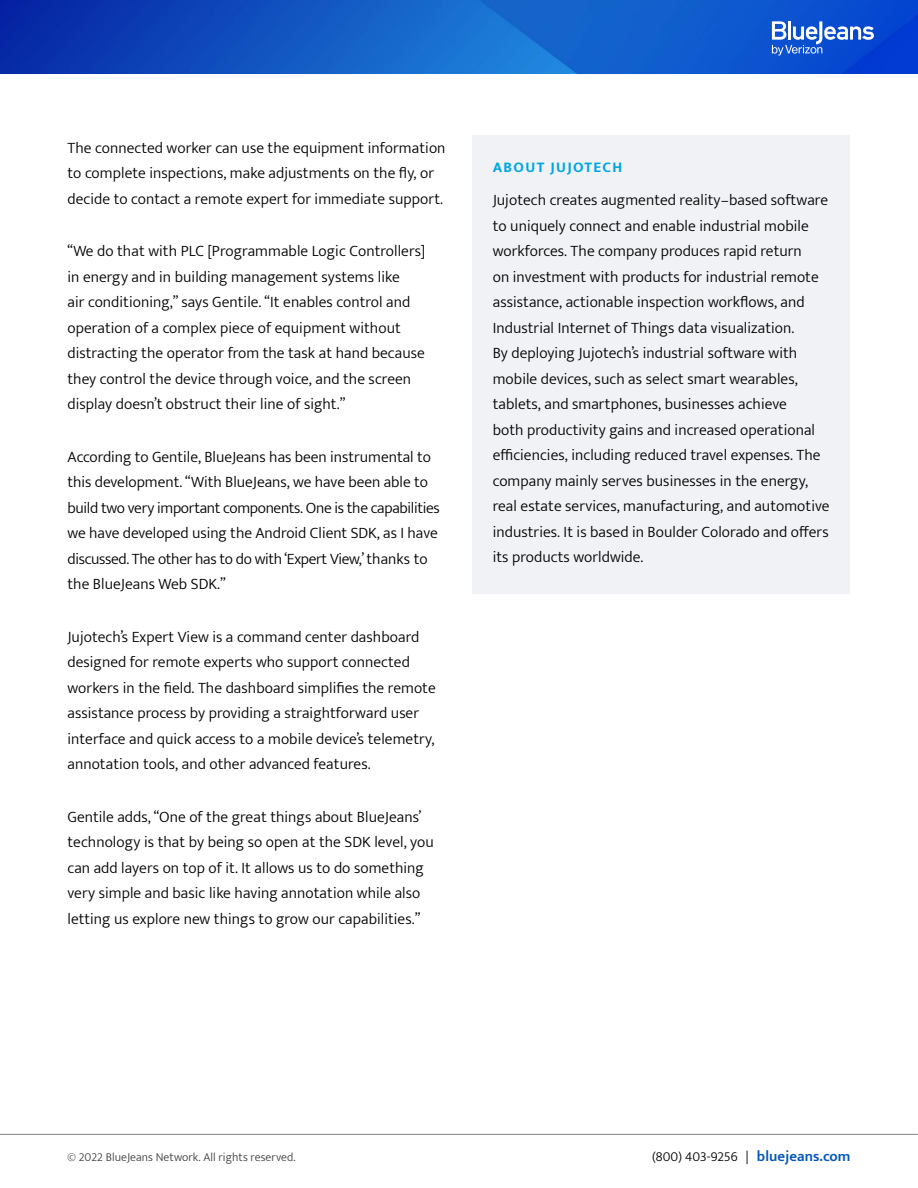
<style>
.page{position:relative;width:918px;height:1188px;background:#fff}
.page>*{position:absolute;margin:0;border:0;box-sizing:border-box;transform-origin:0 0}
.t1{font:300 15.75px/25.5px "Mukta";letter-spacing:.005em;color:#000}
.t2{font:700 15px "Mukta";letter-spacing:.09em;color:#00a7e1}
.t3{font:300 13.5px "Mukta";letter-spacing:.005em;color:#000}
.t4{font:300 12px "Mukta";letter-spacing:.005em;color:#404040}
.s1{font-weight:600;font-size:15px;color:#0055b8}
</style>
<div class="page">
<img style="left:0;top:0;width:918px;height:74px">
<hr style="left:0;top:1134px;width:918px;height:1px;background:#808080">
<svg style="left:772px;top:21px;width:102px;height:35px"></svg>
<div style="left:472px;top:135px;width:378px;height:459px;background:#f0f2f5"></div>
<p class="t1" style="left:68px;top:135px;width:380px">The connected worker can use the equipment information to complete inspections, make adjustments on the fly, or decide to contact a remote expert for immediate support.</p>
<p class="t1" style="left:68px;top:238px;width:359px">“We do that with PLC [Programmable Logic Controllers] in energy and in building management systems like<br>air conditioning,” says Gentile. “It enables control and operation of a complex piece of equipment without distracting the operator from the task at hand because they control the device through voice, and the screen display doesn’t obstruct their line of sight.”</p>
<p class="t1" style="left:68px;top:444px;width:374px">According to Gentile, BlueJeans has been instrumental to this development. “With BlueJeans, we have been able to build two very important components. One is the capabilities we have developed using the Android Client SDK, as I have discussed. The other has to do with ‘Expert View,’ thanks to the BlueJeans Web SDK.”</p>
<p class="t1" style="left:68px;top:624px;width:370px">Jujotech’s Expert View is a command center dashboard designed for remote experts who support connected workers in the field. The dashboard simplifies the remote assistance process by providing a straightforward user interface and quick access to a mobile device’s telemetry, annotation tools, and other advanced features.</p>
<p class="t1" style="left:68px;top:804px;width:368px">Gentile adds, “One of the great things about BlueJeans’ technology is that by being so open at the SDK level, you can add layers on top of it. It allows us to do something very simple and basic like having annotation while also letting us explore new things to grow our capabilities.”</p>
<p class="t2" style="left:493px;top:158px;width:131px">ABOUT JUJOTECH</p>
<p class="t1" style="left:493px;top:187px;width:338px">Jujotech creates augmented reality–based software to uniquely connect and enable industrial mobile workforces. The company produces rapid return<br>on investment with products for industrial remote assistance, actionable inspection workflows, and Industrial Internet of Things data visualization.<br>By deploying Jujotech’s industrial software with mobile devices, such as select smart wearables, tablets, and smartphones, businesses achieve<br>both productivity gains and increased operational efficiencies, including reduced travel expenses. The company mainly serves businesses in the energy, real estate services, manufacturing, and automotive industries. It is based in Boulder Colorado and offers its products worldwide.</p>
<p class="t4" style="left:68px;top:1150px;width:230px">© 2022 BlueJeans Network. All rights reserved.</p>
<p class="t3" style="left:652px;top:1148px;width:200px">(800) 403-9256 | <span class="s1">bluejeans.com</span></p>
</div>
